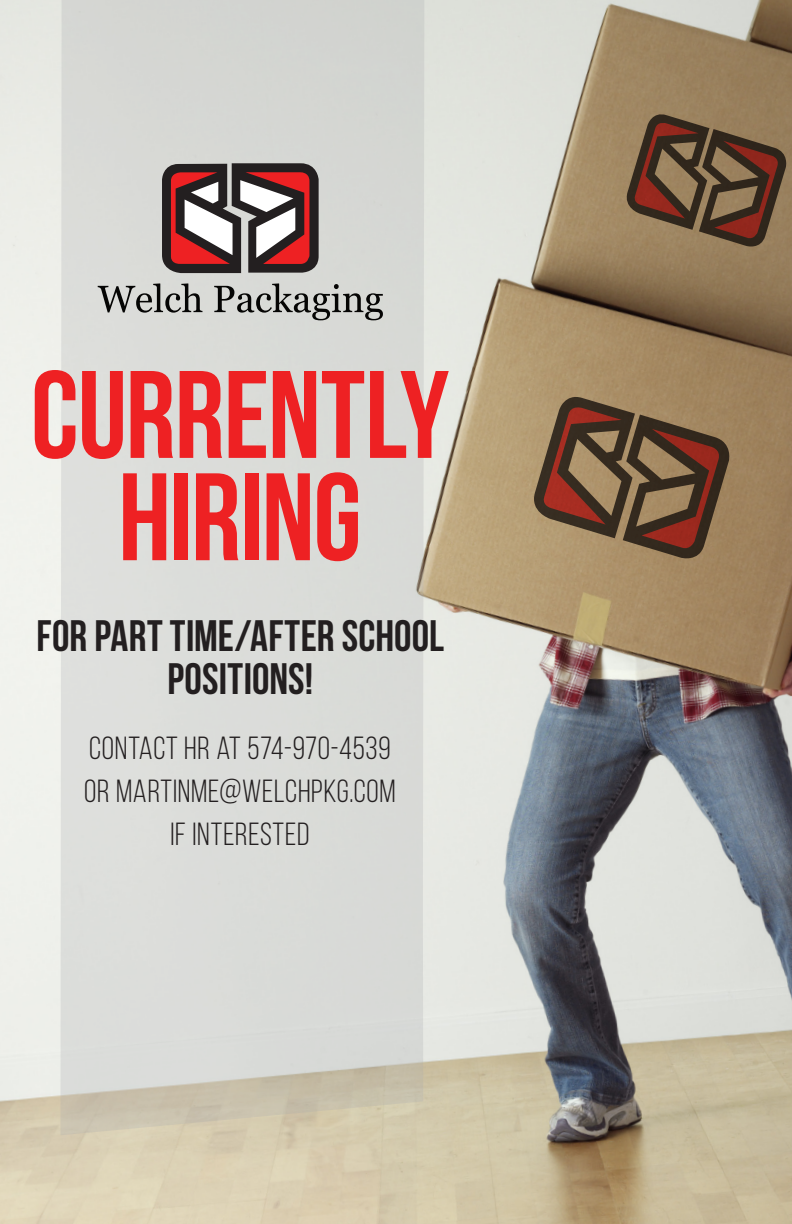
<style>
.page{position:relative;width:792px;height:1224px;background:#fff}
.page>*{position:absolute;margin:0;border:0;box-sizing:border-box;transform-origin:0 0}
.t1{font:700 124.2px "Bebas Neue";letter-spacing:-.01em;color:#ee2123}
.t2{font:700 44px/43px "Bebas Neue";color:#231f20;text-align:center}
.t3{font:32px/43px "Bebas Neue";letter-spacing:.025em;color:#231f20;text-align:center}
</style>
<div class="page">
<img style="left:0;top:0;width:792px;height:1224px">
<div style="left:60px;top:0;width:364px;height:1135px;background:#d9dbd7"></div>
<svg style="left:534px;top:397px;width:195px;height:161px;background:#7b5b42"></svg>
<svg style="left:627px;top:114px;width:159px;height:133px;background:#72543d"></svg>
<svg style="left:162px;top:163px;width:157px;height:110px"></svg>
<svg style="left:98px;top:283px;width:104px;height:30px;background:#a0a19e"></svg>
<svg style="left:214px;top:283px;width:169px;height:37px;background:#a7a8a5"></svg>
<h1 class="t1" style="left:31px;top:347px;width:420px">CURRENTLY</h1>
<h1 class="t1" style="left:118px;top:449px;width:245px">HIRING</h1>
<h2 class="t2" style="left:37px;top:614px;width:409px">FOR PART TIME/AFTER SCHOOL<br>POSITIONS!</h2>
<p class="t3" style="left:84px;top:726px;width:313px">CONTACT HR AT 574-970-4539<br>OR MARTINME@WELCHPKG.COM<br>IF INTERESTED</p>
</div>
